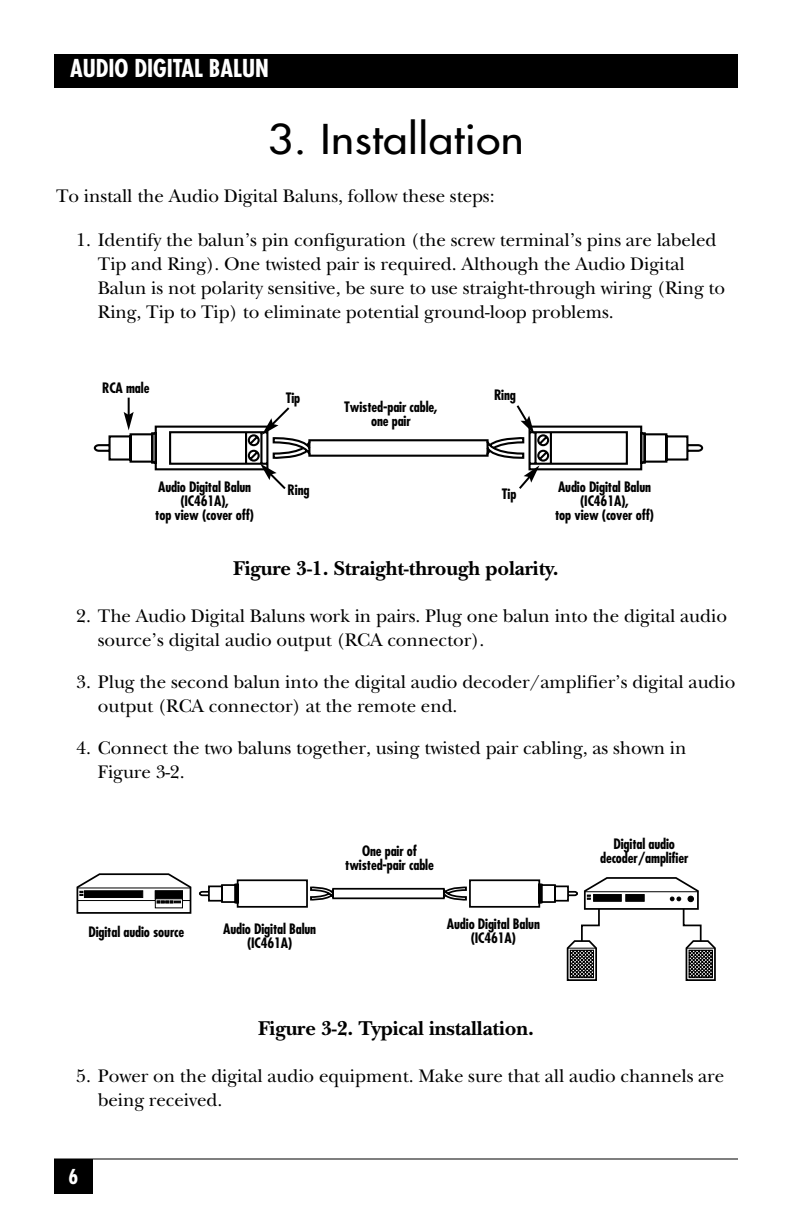
<style>
.page{position:relative;width:792px;height:1224px;background:#fff}
.page>*{position:absolute;margin:0;border:0;box-sizing:border-box;transform-origin:0 0}
.t1{font:40px "Futura";letter-spacing:.01em;color:#000;scale:1.1 1}
.t2{font:700 condensed 24px "Futura";color:#fff}
.t3{font:700 20.8px "New Baskerville";letter-spacing:-.005em;color:#000}
.t4{font:700 condensed 20px "Futura";color:#fff}
.t5{font:19px/24px "New Baskerville";letter-spacing:-.005em;color:#000}
.t6{font:700 condensed 14px/14px "Futura";letter-spacing:-.01em;color:#000;text-align:center}
</style>
<div class="page">
<div style="left:54px;top:54px;width:684px;height:34px;background:#000"></div>
<div style="left:54px;top:1159px;width:39px;height:35px;background:#000"></div>
<hr style="left:54px;top:1158px;width:684px;height:2px;background:#000">
<svg style="left:76px;top:873px;width:116px;height:41px"></svg>
<svg style="left:199px;top:877px;width:517px;height:104px"></svg>
<svg style="left:93px;top:398px;width:611px;height:91px"></svg>
<p class="t2" style="left:70px;top:58px;width:200px">AUDIO DIGITAL BALUN</p>
<h1 class="t1" style="left:268px;top:119px;width:234px">3. Installation</h1>
<p class="t5" style="left:56px;top:186px;width:440px">To install the Audio Digital Baluns, follow these steps:</p>
<p class="t5" style="left:98px;top:230px;width:629px;text-indent:-22px">1. Identify the balun’s pin configuration (the screw terminal’s pins are labeled Tip and Ring). One twisted pair is required. Although the Audio Digital Balun is not polarity sensitive, be sure to use straight-through wiring (Ring to Ring, Tip to Tip) to eliminate potential ground-loop problems.</p>
<p class="t6" style="left:102px;top:382px;width:49px">RCA male</p>
<p class="t6" style="left:286px;top:392px;width:16px">Tip</p>
<p class="t6" style="left:344px;top:401px;width:95px">Twisted-pair cable, one pair</p>
<p class="t6" style="left:494px;top:389px;width:23px">Ring</p>
<p class="t6" style="left:155px;top:481px;width:100px">Audio Digital Balun (IC461A),<br>top view (cover off)</p>
<p class="t6" style="left:555px;top:481px;width:100px">Audio Digital Balun (IC461A),<br>top view (cover off)</p>
<p class="t6" style="left:288px;top:485px;width:23px">Ring</p>
<p class="t6" style="left:502px;top:488px;width:16px">Tip</p>
<p class="t3" style="left:233px;top:561px;width:327px">Figure 3-1. Straight-through polarity.</p>
<p class="t5" style="left:98px;top:606px;width:631px;text-indent:-22px">2. The Audio Digital Baluns work in pairs. Plug one balun into the digital audio source’s digital audio output (RCA connector).</p>
<p class="t5" style="left:98px;top:672px;width:639px;text-indent:-22px">3. Plug the second balun into the digital audio decoder/amplifier’s digital audio output (RCA connector) at the remote end.</p>
<p class="t5" style="left:98px;top:738px;width:590px;text-indent:-22px">4. Connect the two baluns together, using twisted pair cabling, as shown in<br>Figure 3-2.</p>
<p class="t6" style="left:88px;top:926px;width:97px">Digital audio source</p>
<p class="t6" style="left:345px;top:845px;width:90px">One pair of twisted-pair cable</p>
<p class="t6" style="left:223px;top:923px;width:95px">Audio Digital Balun (IC461A)</p>
<p class="t6" style="left:447px;top:918px;width:95px">Audio Digital Balun (IC461A)</p>
<p class="t6" style="left:600px;top:838px;width:90px">Digital audio decoder/amplifier</p>
<p class="t3" style="left:258px;top:1021px;width:277px">Figure 3-2. Typical installation.</p>
<p class="t5" style="left:98px;top:1066px;width:628px;text-indent:-22px">5. Power on the digital audio equipment. Make sure that all audio channels are being received.</p>
<p class="t4" style="left:69px;top:1168px;width:11px">6</p>
</div>
